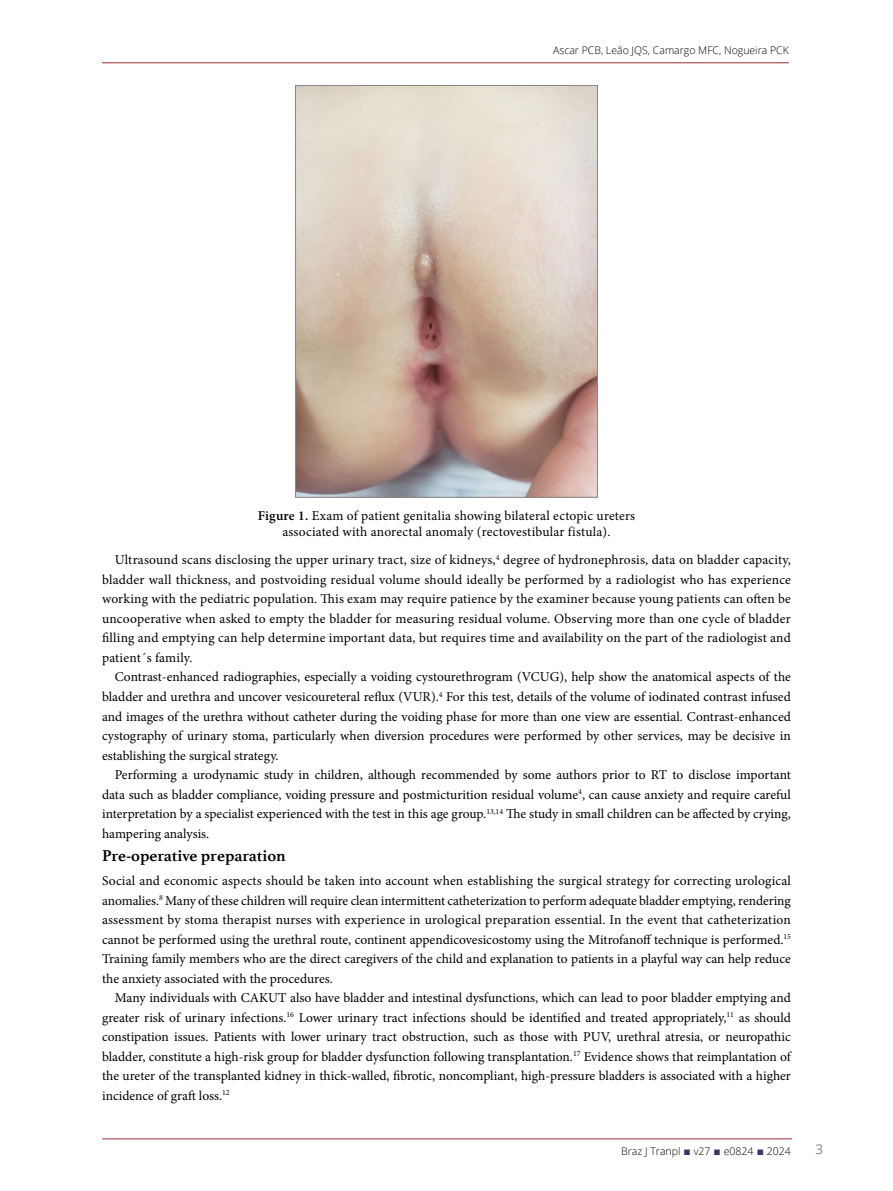
<style>
.page{position:relative;width:893px;height:1191px;background:#fff}
.page>*{position:absolute;margin:0;border:0;box-sizing:border-box;transform-origin:0 0}
.t1{font:700 16.5px "Athelas";color:#000}
.t2{font:13.5px/19.5px "Minion Pro";letter-spacing:.005em;color:#000;text-align:justify}
.t3{font:13.5px "Open Sans";color:#878787}
.t4{font:300 10.5px "Open Sans";color:#000}
.s1{font-weight:600}
.s2{font-family:"Times New Roman";font-weight:400;font-size:12px;color:#353666}
</style>
<div class="page">
<hr style="left:102px;top:62px;width:687px;height:1px;background:#9b3134">
<hr style="left:102px;top:1138px;width:690px;height:1px;background:#9b3134">
<img style="left:297px;top:87px;width:299px;height:408px">
<div style="left:295px;top:85px;width:303px;height:412px;border:1px solid #878787"></div>
<p class="t4" style="left:553px;top:43px;width:237px">Ascar PCB, Leão JQS, Camargo MFC, Nogueira PCK</p>
<p class="t2" style="left:258px;top:508px;width:379px;line-height:16.2px;text-align:center"><span class="s1">Figure 1.</span> Exam of patient genitalia showing bilateral ectopic ureters associated with anorectal anomaly (rectovestibular fistula).</p>
<p class="t2" style="left:102px;top:550px;width:690px;text-indent:13px">Ultrasound scans disclosing the upper urinary tract, size of kidneys,<sup>4</sup> degree of hydronephrosis, data on bladder capacity, bladder wall thickness, and postvoiding residual volume should ideally be performed by a radiologist who has experience working with the pediatric population. This exam may require patience by the examiner because young patients can often be uncooperative when asked to empty the bladder for measuring residual volume. Observing more than one cycle of bladder filling and emptying can help determine important data, but requires time and availability on the part of the radiologist and patient´s family.</p>
<p class="t2" style="left:102px;top:667px;width:690px;text-indent:13px">Contrast-enhanced radiographies, especially a voiding cystourethrogram (VCUG), help show the anatomical aspects of the bladder and urethra and uncover vesicoureteral reflux (VUR).<sup>4</sup> For this test, details of the volume of iodinated contrast infused and images of the urethra without catheter during the voiding phase for more than one view are essential. Contrast-enhanced cystography of urinary stoma, particularly when diversion procedures were performed by other services, may be decisive in establishing the surgical strategy.</p>
<p class="t2" style="left:102px;top:765px;width:690px;text-indent:13px">Performing a urodynamic study in children, although recommended by some authors prior to RT to disclose important data such as bladder compliance, voiding pressure and postmicturition residual volume<sup>4</sup>, can cause anxiety and require careful interpretation by a specialist experienced with the test in this age group.<sup>13,14</sup> The study in small children can be affected by crying, hampering analysis.</p>
<p class="t1" style="left:102px;top:842px;width:185px">Pre-operative preparation</p>
<p class="t2" style="left:102px;top:871px;width:690px">Social and economic aspects should be taken into account when establishing the surgical strategy for correcting urological anomalies.<sup>8</sup> Many of these children will require clean intermittent catheterization to perform adequate bladder emptying, rendering assessment by stoma therapist nurses with experience in urological preparation essential. In the event that catheterization cannot be performed using the urethral route, continent appendicovesicostomy using the Mitrofanoff technique is performed.<sup>15<br></sup>Training family members who are the direct caregivers of the child and explanation to patients in a playful way can help reduce the anxiety associated with the procedures.</p>
<p class="t2" style="left:102px;top:988px;width:690px;text-indent:13px">Many individuals with CAKUT also have bladder and intestinal dysfunctions, which can lead to poor bladder emptying and greater risk of urinary infections.<sup>16</sup> Lower urinary tract infections should be identified and treated appropriately,<sup>11</sup> as should constipation issues. Patients with lower urinary tract obstruction, such as those with PUV, urethral atresia, or neuropathic bladder, constitute a high-risk group for bladder dysfunction following transplantation.<sup>17</sup> Evidence shows that reimplantation of the ureter of the transplanted kidney in thick-walled, fibrotic, noncompliant, high-pressure bladders is associated with a higher incidence of graft loss.<sup>12</sup></p>
<p class="t4" style="left:621px;top:1144px;width:171px">Braz J Tranpl <span class="s2">■</span> v27 <span class="s2">■</span> e0824 <span class="s2">■</span> 2024</p>
<p class="t3" style="left:816px;top:1139px;width:9px">3</p>
</div>
